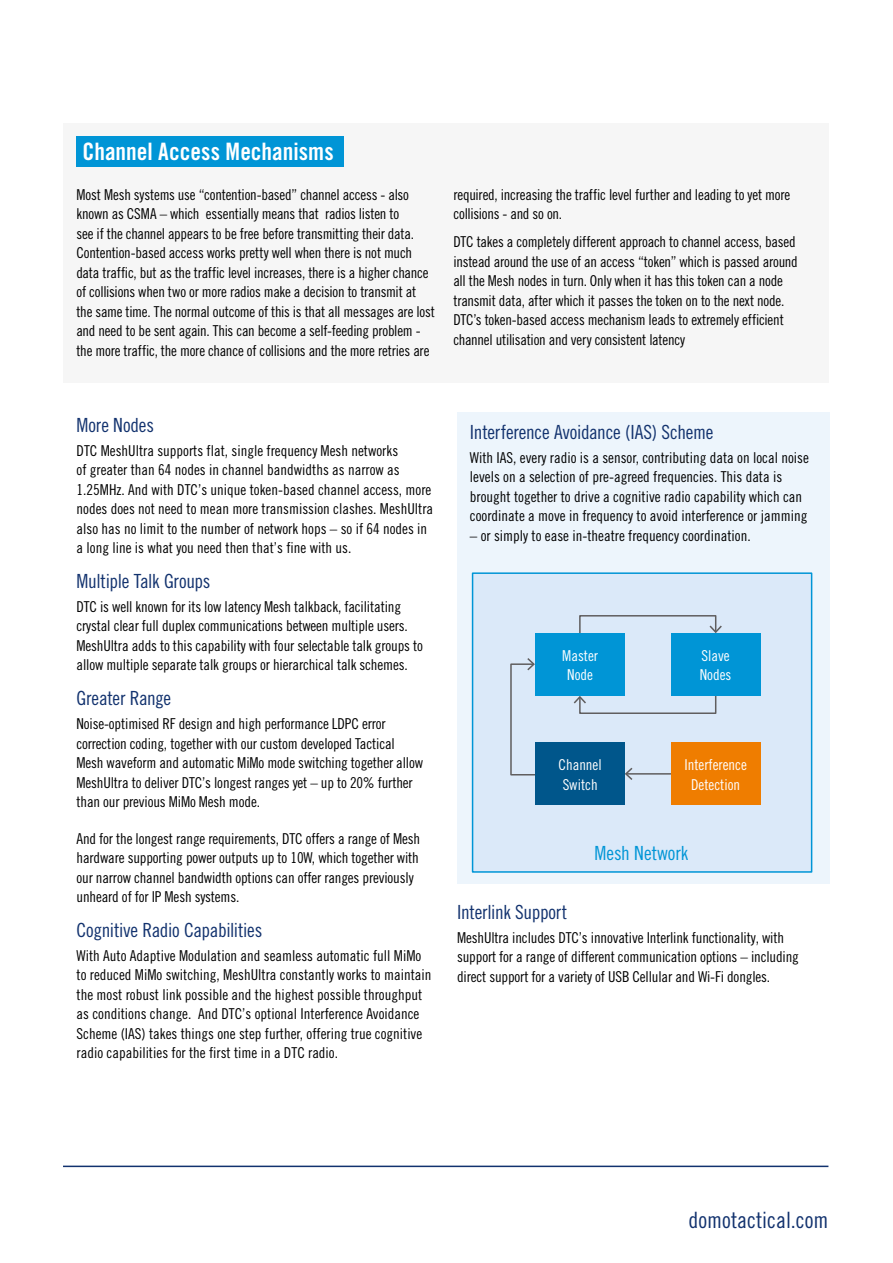
<style>
.page{position:relative;width:893px;height:1263px;background:#fff}
.page>*{position:absolute;margin:0;border:0;box-sizing:border-box;transform-origin:0 0}
.t1{font:24px "Trade Gothic LT Pro Bd Cn 20";color:#fff}
.t2{font:22.5px "Trade Gothic LT Pro Cn 18";color:#12326e}
.t3{font:19.5px "Trade Gothic LT Pro Cn 18";letter-spacing:-.015em;color:#12326e}
.t4{font:19.5px "Trade Gothic LT Pro Cn 18";color:#0095d6}
.t5{font:15px/19.5px "Trade Gothic LT Pro Cn 18";letter-spacing:-.01em;color:#000}
.t6{font:15px/19.5px "Trade Gothic LT Pro Cn 18";color:#fff;text-align:center}
</style>
<div class="page">
<div style="left:64px;top:123px;width:765px;height:260px;background:#f6f6f6"></div>
<div style="left:457px;top:412px;width:372px;height:472px;background:#edf5fc"></div>
<hr style="left:63px;top:1165px;width:765px;height:2px;background:#12326e">
<div style="left:76px;top:136px;width:268px;height:31px;background:#0095d6"></div>
<div style="left:473px;top:573px;width:339px;height:299px;background:#dbe9f9"></div>
<div style="left:472px;top:572px;width:340px;height:301px;border:2px solid #0095d6"></div>
<svg style="left:510px;top:658px;width:25px;height:118px"></svg>
<svg style="left:574px;top:696px;width:143px;height:18px"></svg>
<svg style="left:579px;top:615px;width:143px;height:18px"></svg>
<hr style="left:626px;top:773px;width:45px;height:2px;background:#605e5f">
<svg style="left:625px;top:768px;width:7px;height:12px"></svg>
<div style="left:535px;top:633px;width:90px;height:63px;background:#0095d6"></div>
<div style="left:671px;top:633px;width:90px;height:63px;background:#0095d6"></div>
<div style="left:535px;top:742px;width:90px;height:63px;background:#00568b"></div>
<div style="left:671px;top:742px;width:90px;height:63px;background:#ef7d00"></div>
<h1 class="t1" style="left:83px;top:137px;width:253px">Channel Access Mechanisms</h1>
<p class="t5" style="left:76px;top:184px;width:360px">Most Mesh systems use “contention-based” channel access - also known as CSMA – which essentially means that radios listen to<br>see if the channel appears to be free before transmitting their data.<br>Contention-based access works pretty well when there is not much data traffic, but as the traffic level increases, there is a higher chance of collisions when two or more radios make a decision to transmit at the same time. The normal outcome of this is that all messages are lost and need to be sent again. This can become a self-feeding problem - the more traffic, the more chance of collisions and the more retries are</p>
<p class="t5" style="left:453px;top:184px;width:338px">required, increasing the traffic level further and leading to yet more collisions - and so on.</p>
<p class="t5" style="left:453px;top:232px;width:346px">DTC takes a completely different approach to channel access, based instead around the use of an access “token” which is passed around all the Mesh nodes in turn. Only when it has this token can a node transmit data, after which it passes the token on to the next node.<br>DTC’s token-based access mechanism leads to extremely efficient channel utilisation and very consistent latency</p>
<h3 class="t3" style="left:77px;top:413px;width:79px">More Nodes</h3>
<p class="t5" style="left:77px;top:440px;width:358px">DTC MeshUltra supports flat, single frequency Mesh networks<br>of greater than 64 nodes in channel bandwidths as narrow as 1.25MHz. And with DTC’s unique token-based channel access, more nodes does not need to mean more transmission clashes. MeshUltra also has no limit to the number of network hops – so if 64 nodes in a long line is what you need then that’s fine with us.</p>
<h3 class="t3" style="left:77px;top:569px;width:135px">Multiple Talk Groups</h3>
<p class="t5" style="left:77px;top:596px;width:348px">DTC is well known for its low latency Mesh talkback, facilitating crystal clear full duplex communications between multiple users.<br>MeshUltra adds to this capability with four selectable talk groups to allow multiple separate talk groups or hierarchical talk schemes.</p>
<h3 class="t3" style="left:77px;top:687px;width:96px">Greater Range</h3>
<p class="t5" style="left:77px;top:714px;width:348px">Noise-optimised RF design and high performance LDPC error correction coding, together with our custom developed Tactical Mesh waveform and automatic MiMo mode switching together allow MeshUltra to deliver DTC’s longest ranges yet – up to 20% further than our previous MiMo Mesh mode.</p>
<p class="t5" style="left:77px;top:828px;width:345px">And for the longest range requirements, DTC offers a range of Mesh hardware supporting power outputs up to 10W, which together with our narrow channel bandwidth options can offer ranges previously unheard of for IP Mesh systems.</p>
<h3 class="t3" style="left:77px;top:918px;width:187px">Cognitive Radio Capabilities</h3>
<p class="t5" style="left:77px;top:945px;width:356px">With Auto Adaptive Modulation and seamless automatic full MiMo to reduced MiMo switching, MeshUltra constantly works to maintain the most robust link possible and the highest possible throughput as conditions change. And DTC’s optional Interference Avoidance Scheme (IAS) takes things one step further, offering true cognitive radio capabilities for the first time in a DTC radio.</p>
<h3 class="t3" style="left:470px;top:420px;width:245px">Interference Avoidance (IAS) Scheme</h3>
<p class="t5" style="left:470px;top:447px;width:341px">With IAS, every radio is a sensor, contributing data on local noise levels on a selection of pre-agreed frequencies. This data is brought together to drive a cognitive radio capability which can coordinate a move in frequency to avoid interference or jamming</p>
<p class="t5" style="left:470px;top:525px;width:282px">– or simply to ease in-theatre frequency coordination.</p>
<p class="t6" style="left:562px;top:645px;width:37px">Master<br>Node</p>
<p class="t6" style="left:558px;top:755px;width:45px;text-align:left">Channel<br>Switch</p>
<p class="t6" style="left:700px;top:645px;width:33px;text-align:left">Slave<br>Nodes</p>
<p class="t6" style="left:684px;top:755px;width:64px">Interference<br>Detection</p>
<h3 class="t4" style="left:594px;top:842px;width:95px">Mesh Network</h3>
<h3 class="t3" style="left:457px;top:901px;width:112px">Interlink Support</h3>
<p class="t5" style="left:457px;top:928px;width:343px">MeshUltra includes DTC’s innovative Interlink functionality, with support for a range of different communication options – including direct support for a variety of USB Cellular and Wi-Fi dongles.</p>
<h2 class="t2" style="left:688px;top:1206px;width:141px">domotactical.com</h2>
</div>
